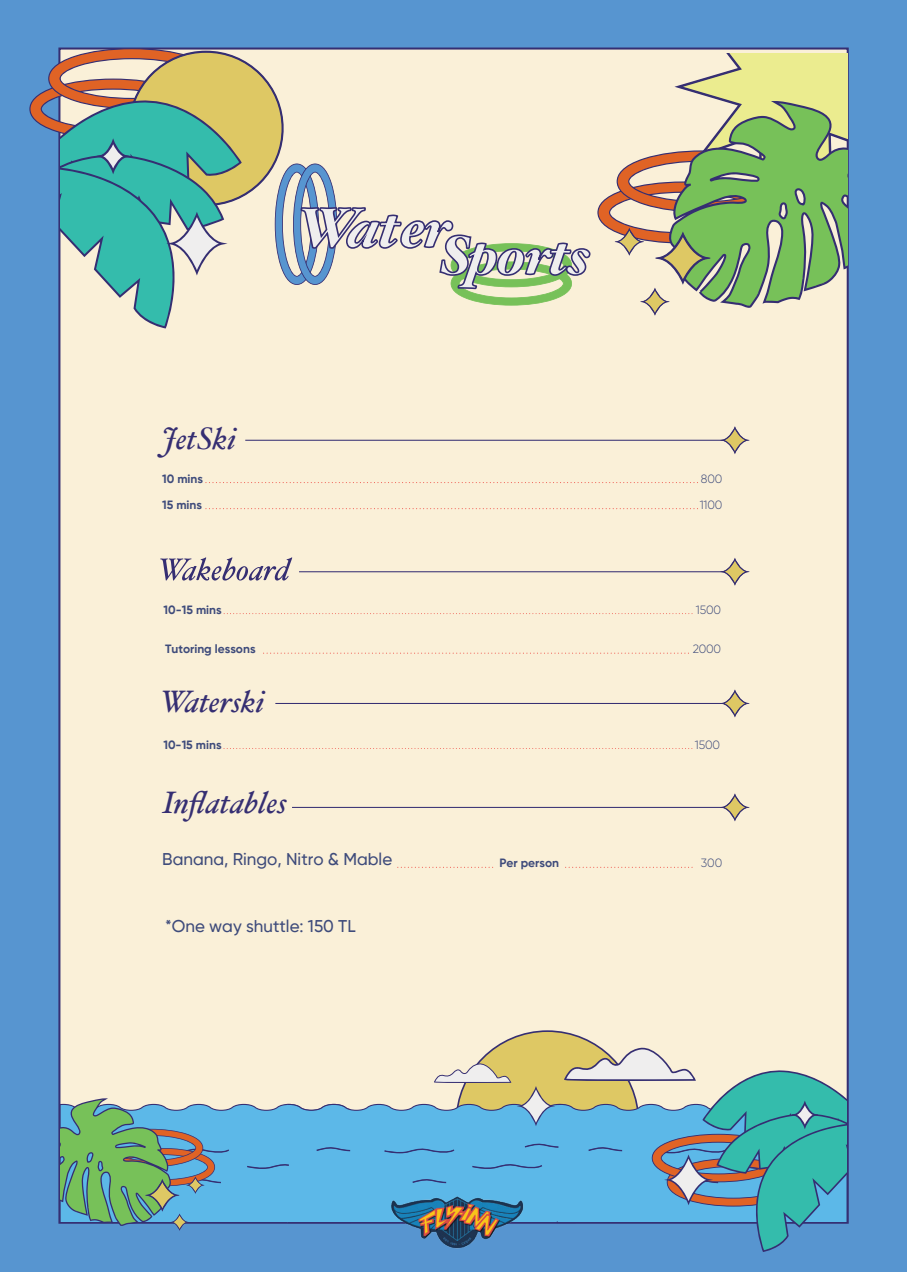
<style>
.page{position:relative;width:907px;height:1272px;background:#fff}
.page>*{position:absolute;margin:0;border:0;box-sizing:border-box;transform-origin:0 0}
.t1{font:italic 31px "Hoefler Text";color:#352e72}
.t2{font:500 17px "Gilroy";color:#3e4b7b}
.t3{font:700 12px "Gilroy";color:#3e4b7b}
.t4{font:300 12px "Gilroy";letter-spacing:-.015em;color:#3e4b7b}
</style>
<div class="page">
<div style="left:0;top:0;width:907px;height:1271px;background:#5795d0"></div>
<div style="left:58px;top:48px;width:791px;height:1175px;background:#faf0d8;border:2px solid #352e72"></div>
<svg style="left:597px;top:53px;width:251px;height:263px"></svg>
<svg style="left:29px;top:47px;width:562px;height:281px"></svg>
<svg style="left:60px;top:1030px;width:787px;height:222px"></svg>
<img style="left:391px;top:1195px;width:132px;height:53px">
<svg style="left:266px;top:652px;width:423px;height:1px"></svg>
<svg style="left:224px;top:613px;width:469px;height:1px"></svg>
<svg style="left:224px;top:748px;width:469px;height:1px"></svg>
<hr style="left:245px;top:440px;width:478px;height:1px;background:#352e72">
<svg style="left:565px;top:866px;width:128px;height:2px"></svg>
<svg style="left:398px;top:866px;width:95px;height:2px"></svg>
<svg style="left:160px;top:557px;width:132px;height:23px"></svg>
<svg style="left:720px;top:426px;width:29px;height:28px"></svg>
<hr style="left:299px;top:571px;width:424px;height:1px;background:#352e72">
<svg style="left:720px;top:558px;width:29px;height:28px"></svg>
<hr style="left:275px;top:703px;width:448px;height:1px;background:#352e72">
<svg style="left:721px;top:689px;width:28px;height:28px"></svg>
<hr style="left:292px;top:807px;width:431px;height:1px;background:#352e72">
<svg style="left:720px;top:793px;width:29px;height:28px"></svg>
<svg style="left:206px;top:482px;width:489px;height:1px"></svg>
<svg style="left:206px;top:508px;width:489px;height:1px"></svg>
<h1 class="t1" style="left:162px;top:420px;width:75px">JetSki</h1>
<p class="t3" style="left:162px;top:471px;width:42px">10 mins</p>
<p class="t4" style="left:701px;top:471px;width:23px">800</p>
<p class="t3" style="left:162px;top:497px;width:41px">15 mins</p>
<p class="t4" style="left:700px;top:497px;width:24px">1100</p>
<p class="t3" style="left:163px;top:602px;width:60px">10-15 mins</p>
<p class="t4" style="left:696px;top:602px;width:27px">1500</p>
<p class="t3" style="left:165px;top:641px;width:92px">Tutoring lessons</p>
<p class="t4" style="left:693px;top:642px;width:30px">2000</p>
<h1 class="t1" style="left:160px;top:683px;width:106px">Waterski</h1>
<p class="t3" style="left:163px;top:737px;width:60px">10-15 mins</p>
<p class="t4" style="left:695px;top:737px;width:27px">1500</p>
<h1 class="t1" style="left:162px;top:784px;width:126px">Inflatables</h1>
<h2 class="t2" style="left:162px;top:849px;width:231px">Banana, Ringo, Nitro &amp; Mable</h2>
<p class="t3" style="left:499px;top:855px;width:61px">Per person</p>
<p class="t4" style="left:701px;top:856px;width:23px">300</p>
<h2 class="t2" style="left:165px;top:915px;width:192px">*One way shuttle: 150 TL</h2>
</div>
